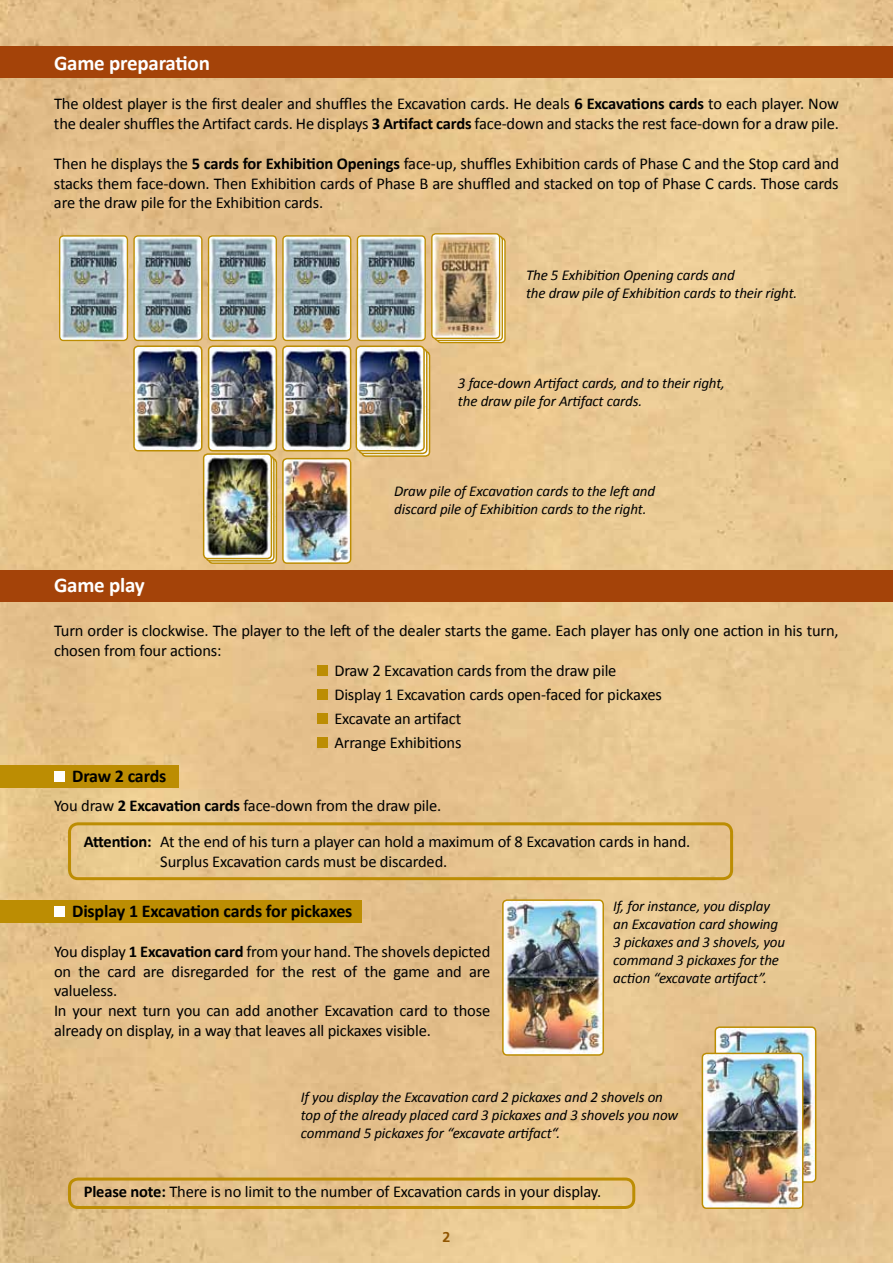
<style>
.page{position:relative;width:893px;height:1263px;background:#fff}
.page>*{position:absolute;margin:0;border:0;box-sizing:border-box;transform-origin:0 0}
.t1{font:700 21px "Calibri";letter-spacing:-.01em;color:#fff}
.t2{font:700 18px "Calibri";letter-spacing:-.01em;color:#000}
.t3{font:16.5px/19.8px "Calibri";letter-spacing:-.01em;color:#000}
.t4{font:italic 15px/18px "Calibri";letter-spacing:-.01em;color:#000}
.t5{font:700 14.25px "Frutiger";color:#905501}
.s1{font-weight:700}
</style>
<div class="page">
<img style="left:0;top:0;width:893px;height:1263px">
<div style="left:0;top:900px;width:361px;height:23px;background:#bc8d03"></div>
<div style="left:0;top:570px;width:893px;height:31px;background:#a44309"></div>
<div style="left:0;top:47px;width:893px;height:31px;background:#a44309"></div>
<div style="left:0;top:765px;width:179px;height:23px;background:#bc8d03"></div>
<div style="left:317px;top:665px;width:10px;height:11px;background:#bc8d03"></div>
<div style="left:317px;top:689px;width:10px;height:11px;background:#bc8d03"></div>
<div style="left:317px;top:713px;width:10px;height:11px;background:#bc8d03"></div>
<div style="left:317px;top:737px;width:10px;height:11px;background:#bc8d03"></div>
<div style="left:54px;top:772px;width:11px;height:10px;background:#fff"></div>
<div style="left:54px;top:906px;width:11px;height:11px;background:#fff"></div>
<div style="left:68px;top:822px;width:665px;height:58px;border:3px solid #bc8d03;border-radius:9px"></div>
<div style="left:68px;top:1177px;width:567px;height:32px;border:3px solid #bc8d03;border-radius:9px"></div>
<div style="left:437px;top:237px;width:69px;height:106px;border:1px solid #bc8d03;border-radius:4px"></div>
<img style="left:61px;top:237px;width:65px;height:102px">
<div style="left:59px;top:235px;width:69px;height:106px;border:1px solid #bc8d03;border-radius:4px"></div>
<img style="left:357px;top:236px;width:67px;height:104px">
<div style="left:357px;top:235px;width:69px;height:106px;border:1px solid #bc8d03;border-radius:4px"></div>
<img style="left:284px;top:236px;width:67px;height:104px">
<div style="left:282px;top:235px;width:69px;height:106px;border:1px solid #bc8d03;border-radius:4px"></div>
<img style="left:210px;top:237px;width:65px;height:102px">
<div style="left:208px;top:235px;width:69px;height:106px;border:1px solid #bc8d03;border-radius:4px"></div>
<img style="left:135px;top:237px;width:66px;height:102px">
<div style="left:133px;top:235px;width:70px;height:106px;border:1px solid #bc8d03;border-radius:4px"></div>
<div style="left:361px;top:351px;width:69px;height:106px;border:2px solid #bc8d03;border-radius:4px"></div>
<div style="left:358px;top:348px;width:70px;height:106px;border:2px solid #bc8d03;border-radius:4px"></div>
<div style="left:434px;top:235px;width:69px;height:106px;border:1px solid #bc8d03;border-radius:4px"></div>
<img style="left:433px;top:234px;width:67px;height:104px">
<div style="left:431px;top:233px;width:69px;height:106px;border:1px solid #bc8d03;border-radius:4px"></div>
<img style="left:283px;top:346px;width:68px;height:105px">
<div style="left:282px;top:345px;width:69px;height:106px;border:2px solid #bc8d03;border-radius:4px"></div>
<img style="left:209px;top:348px;width:67px;height:103px">
<div style="left:208px;top:345px;width:69px;height:106px;border:2px solid #bc8d03;border-radius:4px"></div>
<img style="left:134px;top:348px;width:68px;height:103px">
<div style="left:133px;top:345px;width:70px;height:106px;border:2px solid #bc8d03;border-radius:4px"></div>
<img style="left:356px;top:346px;width:68px;height:105px">
<div style="left:356px;top:345px;width:69px;height:106px;border:2px solid #bc8d03;border-radius:4px"></div>
<img style="left:285px;top:459px;width:66px;height:104px">
<div style="left:282px;top:458px;width:69px;height:106px;border:2px solid #bc8d03;border-radius:4px"></div>
<div style="left:208px;top:458px;width:69px;height:106px;border:2px solid #bc8d03;border-radius:4px"></div>
<div style="left:205px;top:456px;width:70px;height:106px;border:2px solid #bc8d03;border-radius:4px"></div>
<img style="left:206px;top:456px;width:63px;height:100px">
<div style="left:203px;top:453px;width:69px;height:106px;border:2px solid #bc8d03;border-radius:4px"></div>
<img style="left:505px;top:902px;width:96px;height:151px">
<div style="left:502px;top:899px;width:102px;height:157px;border:2px solid #bc8d03;border-radius:4px"></div>
<img style="left:715px;top:1027px;width:101px;height:155px">
<div style="left:715px;top:1026px;width:101px;height:157px;border:2px solid #bc8d03;border-radius:4px"></div>
<img style="left:702px;top:1053px;width:101px;height:155px">
<div style="left:702px;top:1053px;width:101px;height:156px;border:2px solid #bc8d03;border-radius:4px"></div>
<p class="t1" style="left:54px;top:50px;width:157px">Game preparation</p>
<p class="t3" style="left:54px;top:94px;width:786px">The oldest player is the first dealer and shuffles the Excavation cards. He deals <span class="s1">6 Excavations cards</span> to each player. Now the dealer shuffles the Artifact cards. He displays <span class="s1">3 Artifact cards</span> face-down and stacks the rest face-down for a draw pile.</p>
<p class="t3" style="left:54px;top:153px;width:786px;text-align:justify">Then he displays the <span class="s1">5 cards for Exhibition Openings</span> face-up, shuffles Exhibition cards of Phase C and the Stop card and stacks them face-down. Then Exhibition cards of Phase B are shuffled and stacked on top of Phase C cards. Those cards are the draw pile for the Exhibition cards.</p>
<p class="t4" style="left:526px;top:266px;width:273px">The 5 Exhibition Opening cards and<br>the draw pile of Exhibition cards to their right.</p>
<p class="t4" style="left:458px;top:374px;width:268px">3 face-down Artifact cards, and to their right, the draw pile for Artifact cards.</p>
<p class="t4" style="left:394px;top:482px;width:262px">Draw pile of Excavation cards to the left and discard pile of Exhibition cards to the right.</p>
<p class="t1" style="left:54px;top:572px;width:92px">Game play</p>
<p class="t3" style="left:54px;top:621px;width:786px">Turn order is clockwise. The player to the left of the dealer starts the game. Each player has only one action in his turn,</p>
<p class="t3" style="left:54px;top:641px;width:169px">chosen from four actions:</p>
<p class="t3" style="left:334px;top:660px;width:284px">Draw 2 Excavation cards from the draw pile</p>
<p class="t3" style="left:334px;top:682px;width:329px;line-height:24px">Display 1 Excavation cards open-faced for pickaxes<br>Excavate an artifact<br>Arrange Exhibitions</p>
<p class="t2" style="left:72px;top:765px;width:96px">Draw 2 cards</p>
<p class="t3" style="left:54px;top:795px;width:389px">You draw <span class="s1">2 Excavation cards</span> face-down from the draw pile.</p>
<p class="t3" style="left:160px;top:832px;width:532px;text-indent:-77px"><span class="s1">Attention:</span> At the end of his turn a player can hold a maximum of 8 Excavation cards in hand.<br>Surplus Excavation cards must be discarded.</p>
<p class="t2" style="left:72px;top:900px;width:282px">Display 1 Excavation cards for pickaxes</p>
<p class="t3" style="left:54px;top:941px;width:438px">You display <span class="s1">1 Excavation card</span> from your hand. The shovels depicted on the card are disregarded for the rest of the game and are valueless.<br>In your next turn you can add another Excavation card to those already on display, in a way that leaves all pickaxes visible.</p>
<p class="t4" style="left:613px;top:896px;width:173px">If, for instance, you display an Excavation card showing<br>3 pickaxes and 3 shovels, you command 3 pickaxes for the action “excavate artifact”.</p>
<p class="t4" style="left:301px;top:1087px;width:379px">If you display the Excavation card 2 pickaxes and 2 shovels on top of the already placed card 3 pickaxes and 3 shovels you now command 5 pickaxes for “excavate artifact“.</p>
<p class="t3" style="left:84px;top:1181px;width:519px"><span class="s1">Please note:</span> There is no limit to the number of Excavation cards in your display.</p>
<p class="t5" style="left:442px;top:1229px;width:9px">2</p>
</div>
